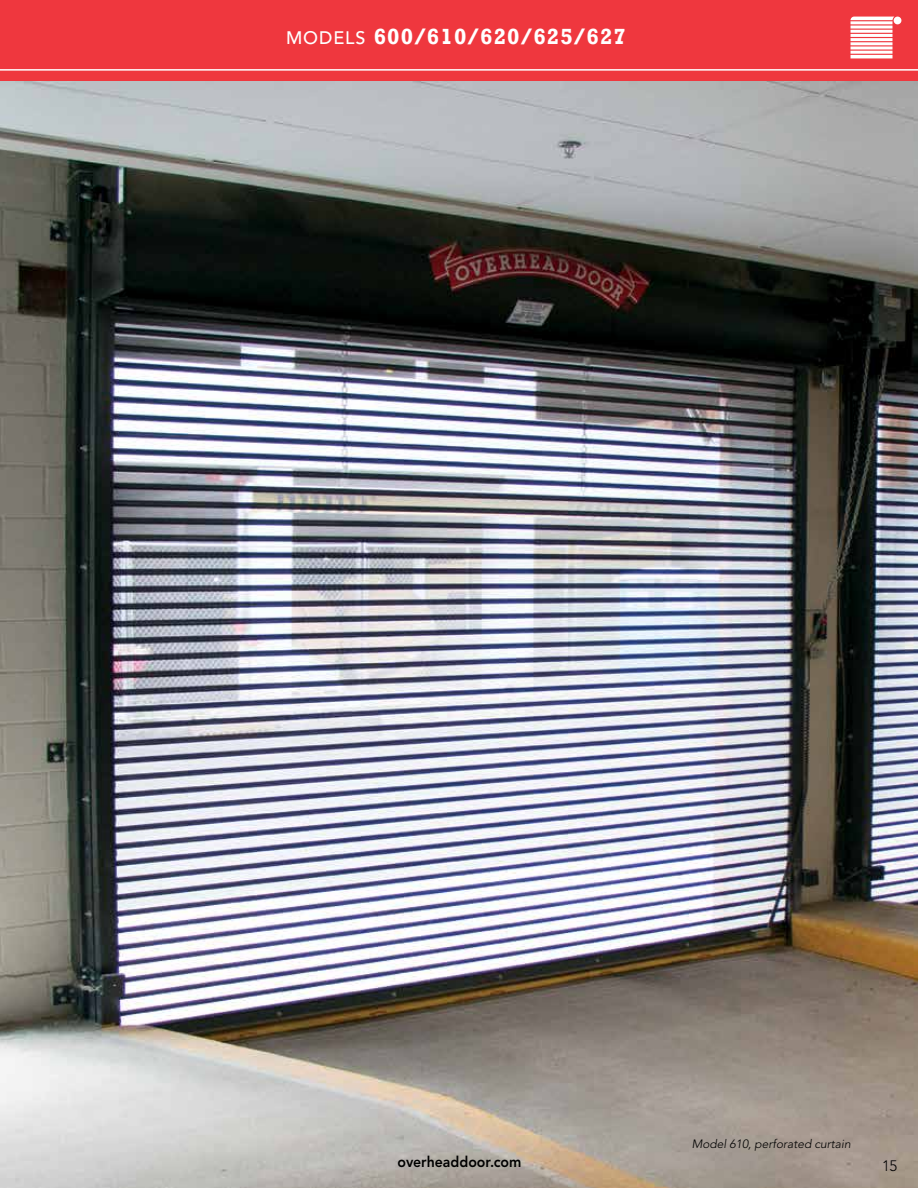
<style>
.page{position:relative;width:918px;height:1188px;background:#fff}
.page>*{position:absolute;margin:0;border:0;box-sizing:border-box;transform-origin:0 0}
.t1{font:700 22.5px "Rockwell";letter-spacing:.05em;color:#fff}
.t2{font:800 15px "Avenir LT Std";color:#000;scale:.94 1}
.t3{font:300 15px "Avenir LT Std";color:#000}
.t4{font:italic 300 12px "Avenir LT Std";color:#000}
.s1{font-family:"Avenir LT Std";font-weight:500;font-size:18px}
</style>
<div class="page">
<img style="left:0;top:81px;width:918px;height:1107px">
<div style="left:0;top:0;width:918px;height:81px;background:#ef373e"></div>
<svg style="left:851px;top:17px;width:43px;height:41px;background:#fac6c8"></svg>
<div style="left:894px;top:17px;width:7px;height:7px;background:#fff;border-radius:50%"></div>
<hr style="left:0;top:69px;width:918px;height:2px;background:#fff">
<h1 class="t1" style="left:286px;top:23px;width:342px"><span class="s1">MODELS</span> 600/610/620/625/627</h1>
<p class="t4" style="left:692px;top:1137px;width:160px">Model 610, perforated curtain</p>
<p class="t2" style="left:398px;top:1153px;width:133px">overheaddoor.com</p>
<p class="t3" style="left:882px;top:1157px;width:16px">15</p>
</div>
